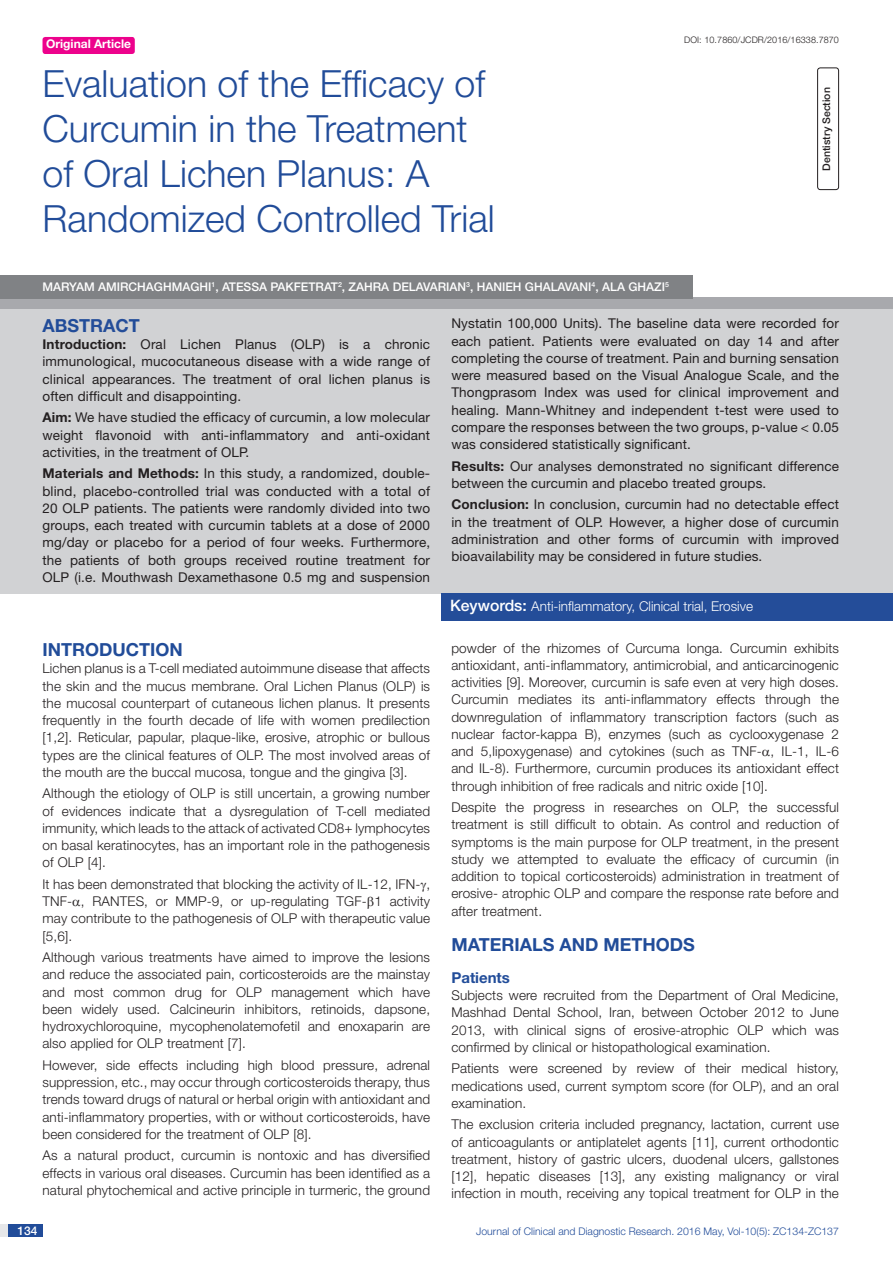
<style>
.page{position:relative;width:893px;height:1263px;background:#fff}
.page>*{position:absolute;margin:0;border:0;box-sizing:border-box;transform-origin:0 0}
.t1{font:300 37.5px/45px "Helvetica Neue";color:#214c99}
.Heading{font:700 18px "Helvetica Neue";color:#214c99}
.Abstract_head{font:700 18px "Helvetica Neue";color:#214c99}
.Level_2{font:700 15px "Helvetica Neue";color:#214c99}
.Body_text{font:300 13.5px/17.2px "Helvetica Neue";letter-spacing:.01em;color:#231f20;text-align:justify}
.Abstract_Text{font:13.5px/17.2px "Helvetica Neue";letter-spacing:.01em;color:#231f20;text-align:justify}
.t2{font:300 13.5px "Helvetica Neue";color:#fff}
.Author{font:500 12px "Helvetica Neue";color:#fff}
.t3{font:700 12px "Helvetica Neue";color:#fff}
.t4{font:300 10.5px "Helvetica Neue";color:#214c99}
.t5{font:500 10.5px "Helvetica Neue";color:#231f20}
.DOI{font:300 9px "Helvetica Neue";letter-spacing:.01em;color:#231f20}
.s1{color:#244d99}
.s2{font-weight:700}
.s3{font-weight:500;font-size:15.75px}
</style>
<div class="page">
<div style="left:0;top:1224px;width:43px;height:13px;background:#e6e7e9"></div>
<div style="left:8px;top:1224px;width:35px;height:13px;background:#214c99"></div>
<div style="left:43px;top:37px;width:92px;height:17px;background:#ed028c;border-radius:3px"></div>
<div style="left:0;top:298px;width:893px;height:12px;background:#a8a9ad"></div>
<div style="left:0;top:310px;width:893px;height:284px;background:#d1d2d4"></div>
<div style="left:442px;top:593px;width:451px;height:27px;background:#244d99"></div>
<div style="left:0;top:275px;width:692px;height:23px;background:#808285"></div>
<div style="left:817px;top:68px;width:22px;height:122px;border:1px solid #231f20;border-radius:3px"></div>
<p class="t3" style="left:46px;top:37px;width:87px">Original Article</p>
<p class="t1" style="left:43px;top:60px;width:454px">Evaluation of the Efficacy of<br>Curcumin in the Treatment of Oral Lichen Planus: A<br>Randomized Controlled Trial</p>
<p class="DOI" style="left:684px;top:35px;width:156px">DOI: 10.7860/JCDR/2016/16338.7870</p>
<p class="t5" style="left:820px;top:170px;width:85px;rotate:-90deg">DENTISTRY SECTION</p>
<p class="Author" style="left:43px;top:280px;width:628px">MARYAM AM IRCHAGHMAGHI<sup>1</sup>, ATESSA PAKFETRAT<sup>2</sup>, ZAHRA DELAVARIAN<sup>3</sup>, HANIEH GHALAVANI<sup>4</sup>, ALA GHAZI<sup>5</sup></p>
<p class="Abstract_head" style="left:43px;top:314px;width:98px">ABST<span class="s1">RAC</span>T</p>
<p class="Abstract_Text" style="left:43px;top:335px;width:389px"><span class="s2">Introduction:</span> Oral Lichen Planus (OLP) is a chronic immunological, mucocutaneous disease with a wide range of clinical appearances. The treatment of oral lichen planus is often difficult and disappointing.</p>
<p class="Abstract_Text" style="left:43px;top:409px;width:389px"><span class="s2">Aim:</span> We have studied the efficacy of curcumin, a low molecular weight flavonoid with anti-inflammatory and anti-oxidant activities, in the treatment of OLP.</p>
<p class="Abstract_Text" style="left:43px;top:465px;width:389px"><span class="s2">Materials and Methods:</span> In this study, a randomized, double&shy;blind, placebo-controlled trial was conducted with a total of 20 OLP patients. The patients were randomly divided into two groups, each treated with curcumin tablets at a dose of 2000 mg/day or placebo for a period of four weeks. Furthermore, the patients of both groups received routine treatment for OLP (i.e. Mouthwash Dexamethasone 0.5 mg and suspension</p>
<p class="Abstract_Text" style="left:451px;top:315px;width:389px">Nystatin 100,000 Units). The baseline data were recorded for each patient. Patients were evaluated on day 14 and after completing the course of treatment. Pain and burning sensation were measured based on the Visual Analogue Scale, and the Thongprasom Index was used for clinical improvement and healing. Mann-Whitney and independent t-test were used to compare the responses between the two groups, p-value &lt; 0.05 was considered statistically significant.</p>
<p class="Abstract_Text" style="left:451px;top:457px;width:389px"><span class="s2">Results:</span> Our analyses demonstrated no significant difference between the curcumin and placebo treated groups.</p>
<p class="Abstract_Text" style="left:451px;top:496px;width:389px"><span class="s2">Conclusion:</span> In conclusion, curcumin had no detectable effect in the treatment of OLP. However, a higher dose of curcumin administration and other forms of curcumin with improved bioavailability may be considered in future studies.</p>
<p class="Heading" style="left:43px;top:638px;width:142px">Introduction</p>
<p class="Body_text" style="left:43px;top:660px;width:389px">Lichen planus is a T-cell mediated autoimmune disease that affects the skin and the mucus membrane. Oral Lichen Planus (OLP) is the mucosal counterpart of cutaneous lichen planus. It presents frequently in the fourth decade of life with women predilection [1,2]. Reticular, papular, plaque-like, erosive, atrophic or bullous types are the clinical features of OLP. The most involved areas of the mouth are the buccal mucosa, tongue and the gingiva [3].</p>
<p class="Body_text" style="left:43px;top:785px;width:389px">Although the etiology of OLP is still uncertain, a growing number of evidences indicate that a dysregulation of T-cell mediated immunity, which leads to the attack of activated CD8+ lymphocytes on basal keratinocytes, has an important role in the pathogenesis of OLP [4].</p>
<p class="Body_text" style="left:43px;top:875px;width:389px">It has been demonstrated that blocking the activity of IL-12, IFN- , TNF- , RANTES, or MMP-9, or up-regulating TGF- 1 activity may contribute to the pathogenesis of OLP with therapeutic value [5,6].</p>
<p class="Body_text" style="left:43px;top:948px;width:389px">Although various treatments have aimed to improve the lesions and reduce the associated pain, corticosteroids are the mainstay and most common drug for OLP management which have been widely used. Calcineurin inhibitors, retinoids, dapsone, hydroxychloroquine, mycophenolatemofetil and enoxaparin are also applied for OLP treatment [7].</p>
<p class="Body_text" style="left:43px;top:1056px;width:389px">However, side effects including high blood pressure, adrenal suppression, etc., may occur through corticosteroids therapy, thus trends toward drugs of natural or herbal origin with antioxidant and anti-inflammatory properties, with or without corticosteroids, have been considered for the treatment of OLP [8].</p>
<p class="Body_text" style="left:43px;top:1147px;width:389px">As a natural product, curcumin is nontoxic and has diversified effects in various oral diseases. Curcumin has been identified as a natural phytochemical and active principle in turmeric, the ground</p>
<p class="t2" style="left:450px;top:598px;width:304px"><span class="s3">KEYWORDS:</span> Anti-inflammatory, Clinical trial, Erosive</p>
<p class="Body_text" style="left:451px;top:639px;width:389px">powder of the rhizomes of Curcuma longa. Curcumin exhibits antioxidant, anti-inflammatory, antimicrobial, and anticarcinogenic activities [9]. Moreover, curcumin is safe even at very high doses.<br>Curcumin mediates its anti-inflammatory effects through the downregulation of inflammatory transcription factors (such as nuclear factor-kappa B), enzymes (such as cyclooxygenase 2 and 5,lipoxygenase) and cytokines (such as TNF- , IL-1, IL-6 and IL-8). Furthermore, curcumin produces its antioxidant effect through inhibition of free radicals and nitric oxide [10].</p>
<p class="Body_text" style="left:451px;top:798px;width:389px">Despite the progress in researches on OLP, the successful treatment is still difficult to obtain. As control and reduction of symptoms is the main purpose for OLP treatment, in the present study we attempted to evaluate the efficacy of curcumin (in addition to topical corticosteroids) administration in treatment of erosive- atrophic OLP and compare the response rate before and after treatment.</p>
<p class="Heading" style="left:451px;top:934px;width:243px">Materials and Methods</p>
<p class="Level_2" style="left:451px;top:968px;width:60px">Patients</p>
<p class="Body_text" style="left:451px;top:986px;width:389px">Subjects were recruited from the Department of Oral Medicine, Mashhad Dental School, Iran, between October 2012 to June 2013, with clinical signs of erosive-atrophic OLP which was confirmed by clinical or histopathological examination.</p>
<p class="Body_text" style="left:451px;top:1060px;width:389px">Patients were screened by review of their medical history, medications used, current symptom score (for OLP), and an oral examination.</p>
<p class="Body_text" style="left:451px;top:1116px;width:389px">The exclusion criteria included pregnancy, lactation, current use of anticoagulants or antiplatelet agents [11], current orthodontic treatment, history of gastric ulcers, duodenal ulcers, gallstones [12], hepatic diseases [13], any existing malignancy or viral infection in mouth, receiving any topical treatment for OLP in the</p>
<p class="Author" style="left:17px;top:1223px;width:22px">134</p>
<p class="t4" style="left:476px;top:1225px;width:364px">Journal of Clinical and Diagnostic Research. 2016 May, Vol-10(5): ZC134-ZC137</p>
</div>
